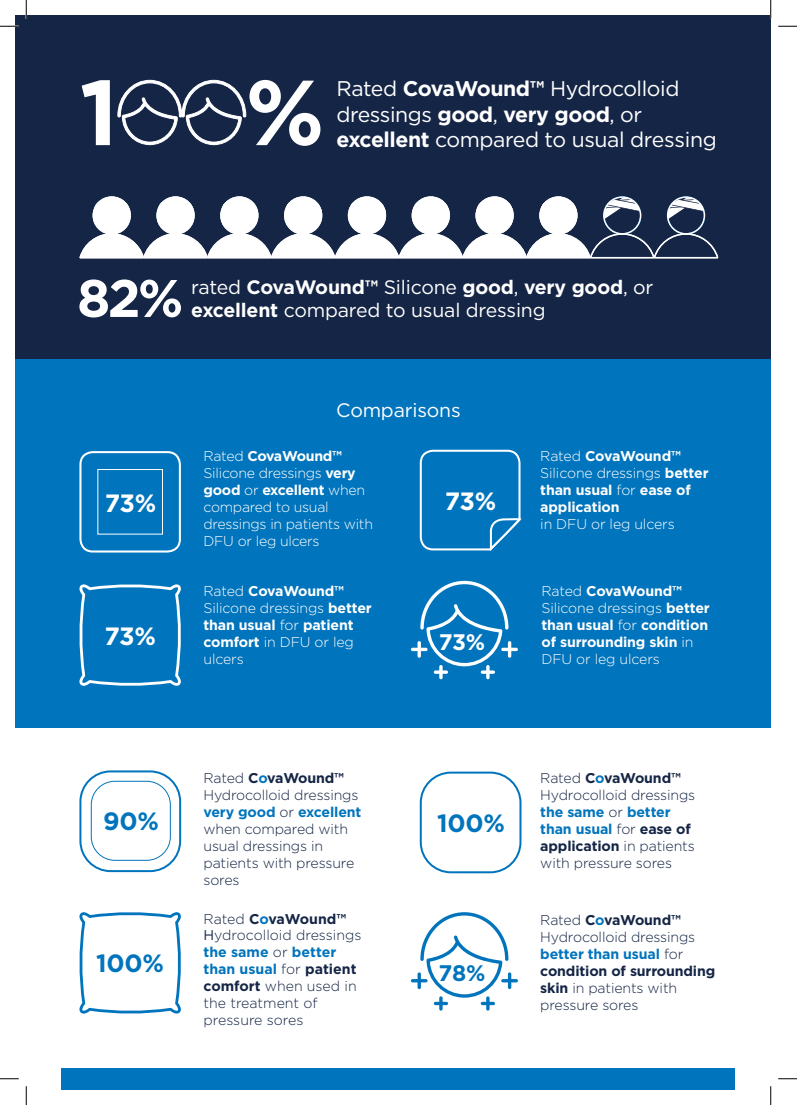
<style>
.page{position:relative;width:797px;height:1105px;background:#fff}
.page>*{position:absolute;margin:0;border:0;box-sizing:border-box;transform-origin:0 0}
.t1{font:700 92.12px "Gotham";color:#fff}
.t2{font:700 52.75px "Gotham";color:#fff}
.t3{font:700 25px "Gotham";letter-spacing:-.01em;color:#0074bc}
.t4{font:700 25px "Gotham";color:#fff}
.t5{font:700 22.5px "Gotham";color:#fff}
.t6{font:700 22.5px "Gotham";color:#0074bc}
.t7{font:21.25px/25.5px "Gotham";letter-spacing:-.02em;color:#fff}
.t8{font:19.5px/23.4px "Gotham";letter-spacing:-.01em;color:#fff}
.t9{font:300 14.12px/17px "Gotham";letter-spacing:-.01em;color:#152545}
.t10{font:300 14.12px/17px "Gotham";letter-spacing:-.02em;color:#fff}
.t11{font:700 14.12px/17px "Gotham";letter-spacing:-.01em;color:#fff}
.s1{font-weight:700}
.s2{font-weight:300}
.s3{font-weight:700;color:#0074bc}
.s4{font-weight:400}
</style>
<div class="page">
<div style="left:16px;top:16px;width:754px;height:343px;background:#152545"></div>
<div style="left:16px;top:359px;width:754px;height:369px;background:#0074bc"></div>
<div style="left:79px;top:770px;width:102px;height:102px;border:2px solid #0074bc;border-radius:30px"></div>
<div style="left:91px;top:781px;width:80px;height:80px;border:1px solid #0074bc;border-radius:24px"></div>
<svg style="left:79px;top:196px;width:639px;height:63px"></svg>
<svg style="left:117px;top:79px;width:130px;height:67px"></svg>
<div style="left:79px;top:451px;width:102px;height:101px;border:2px solid #fff;border-radius:12px"></div>
<div style="left:97px;top:469px;width:66px;height:65px;border:1px solid #fff"></div>
<svg style="left:411px;top:581px;width:107px;height:98px"></svg>
<svg style="left:411px;top:912px;width:107px;height:98px"></svg>
<svg style="left:79px;top:584px;width:102px;height:102px"></svg>
<svg style="left:79px;top:912px;width:102px;height:102px"></svg>
<svg style="left:419px;top:449px;width:102px;height:102px"></svg>
<div style="left:420px;top:772px;width:101px;height:101px;border:2px solid #0074bc;border-radius:30px"></div>
<div style="left:62px;top:1068px;width:673px;height:21px;background:#0074bc"></div>
<svg style="left:0;top:25px;width:19px;height:2px"></svg>
<svg style="left:778px;top:25px;width:19px;height:2px"></svg>
<svg style="left:0;top:1078px;width:19px;height:1px"></svg>
<svg style="left:778px;top:1078px;width:19px;height:1px"></svg>
<svg style="left:25px;top:0;width:2px;height:19px"></svg>
<svg style="left:25px;top:1086px;width:2px;height:19px"></svg>
<svg style="left:770px;top:0;width:1px;height:19px"></svg>
<svg style="left:770px;top:1086px;width:1px;height:19px"></svg>
<p class="t1" style="left:79px;top:51px;width:40px">1</p>
<p class="t1" style="left:245px;top:51px;width:81px">%</p>
<p class="t7" style="left:336px;top:76px;width:382px">Rated <span class="s1">CovaWound™</span> Hydrocolloid dressings <span class="s1">good</span>, <span class="s1">very good</span>, or <span class="s1">excellent</span> compared to usual dressing</p>
<p class="t2" style="left:77px;top:263px;width:108px">82%</p>
<p class="t8" style="left:191px;top:275px;width:463px">rated <span class="s1">CovaWound™</span> Silicone <span class="s1">good</span>, <span class="s1">very good</span>, or <span class="s1">excellent</span> compared to usual dressing</p>
<p class="t4" style="left:105px;top:486px;width:53px">73%</p>
<p class="t4" style="left:104px;top:619px;width:53px">73%</p>
<p class="t8" style="left:336px;top:398px;width:126px">Comparisons</p>
<p class="t10" style="left:203px;top:447px;width:171px">Rated <span class="s1">CovaWound™<br></span>Silicone dressings <span class="s1">very good</span> or <span class="s1">excellent</span> when compared to usual dressings in patients with<br>DFU or leg ulcers</p>
<p class="t10" style="left:203px;top:582px;width:170px">Rated <span class="s1">CovaWound™<br></span>Silicone dressings <span class="s1">better than usual</span> for <span class="s1">patient comfort</span> in DFU or leg ulcers</p>
<p class="t4" style="left:445px;top:485px;width:53px">73%</p>
<p class="t5" style="left:439px;top:627px;width:48px">73%</p>
<p class="t11" style="left:540px;top:447px;width:170px"><span class="s2">Rated</span> CovaWound™<br><span class="s2">Silicone dressings</span> better than usual <span class="s2">for</span> ease of application<br><span class="s2">in DFU or leg ulcers</span></p>
<p class="t11" style="left:541px;top:582px;width:170px"><span class="s2">Rated</span> CovaWound™<br><span class="s2">Silicone dressings</span> better than usual <span class="s2">for</span> condition of surrounding skin <span class="s2">in<br>DFU or leg ulcers</span></p>
<p class="t3" style="left:103px;top:805px;width:57px">90%</p>
<p class="t3" style="left:96px;top:947px;width:69px">100%</p>
<p class="t9" style="left:203px;top:769px;width:159px">Rated <span class="s1">C</span><span class="s3">o</span><span class="s1">vaWound™<br></span>Hydrocolloid dressings <span class="s3">very good</span> or <span class="s3">excellent </span>when compared with usual dressings in patients with pressure sores</p>
<p class="t9" style="left:203px;top:910px;width:159px">Rated <span class="s1">C</span><span class="s3">o</span><span class="s1">vaWound™<br></span><span class="s4">H</span>ydrocolloid dressings <span class="s3">the same</span> or <span class="s3">better than usual</span> for <span class="s1">patient comfort</span> when used in the treatment of pressure sores</p>
<p class="t3" style="left:437px;top:806px;width:69px">100%</p>
<p class="t6" style="left:438px;top:958px;width:48px">78%</p>
<p class="t9" style="left:540px;top:769px;width:156px">Rated <span class="s1">C</span><span class="s3">o</span><span class="s1">vaWound™<br></span>Hydrocolloid dressings <span class="s3">the same</span> or <span class="s3">better than usual</span> for <span class="s1">ease of application</span> in patients with pressure sores</p>
<p class="t9" style="left:540px;top:911px;width:176px">Rated <span class="s1">C</span><span class="s3">o</span><span class="s1">vaWound™<br></span>Hydrocolloid dressings <span class="s3">better than usual</span> for <span class="s1">condition of surrounding skin</span> in patients with pressure sores</p>
</div>
